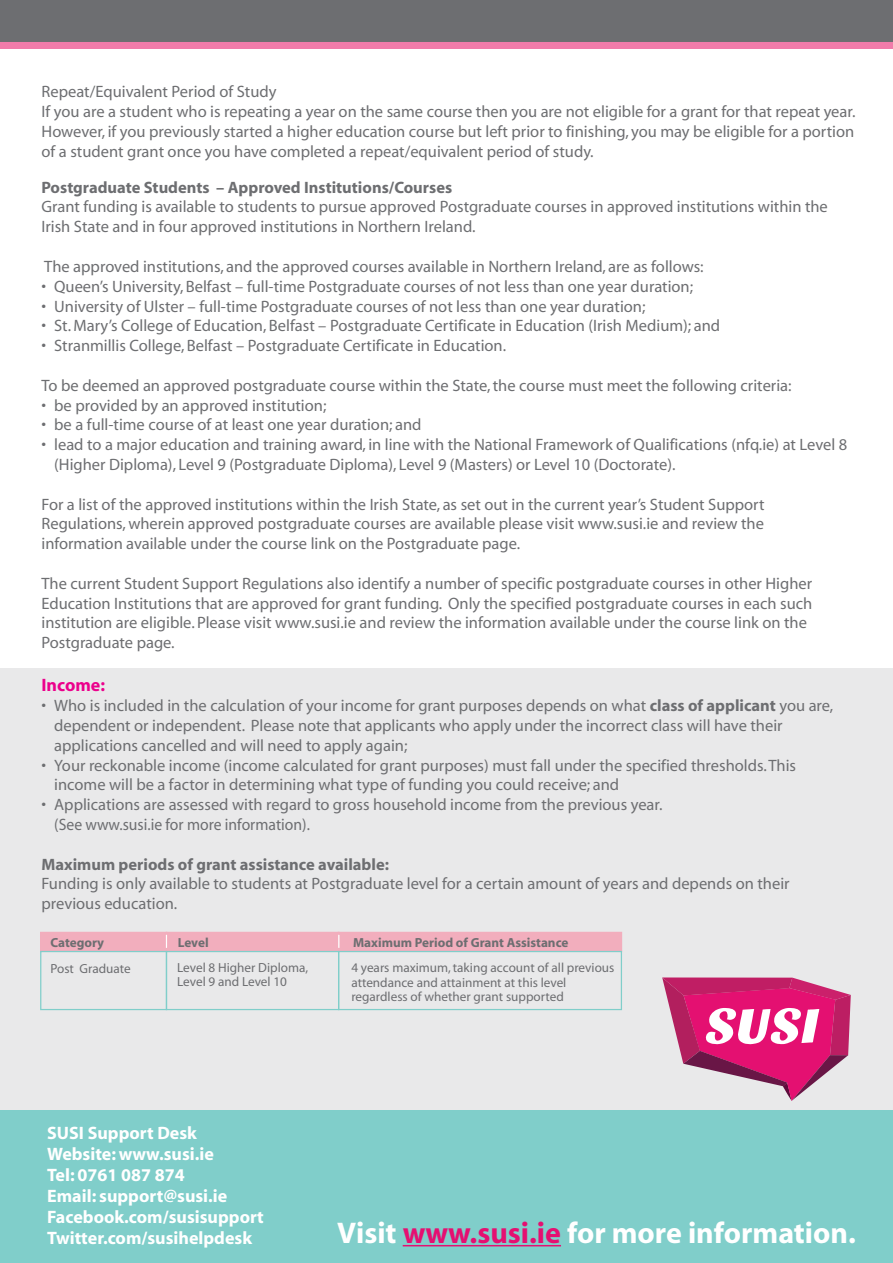
<style>
.page{position:relative;width:893px;height:1263px;background:#fff}
.page>*{position:absolute;margin:0;border:0;box-sizing:border-box;transform-origin:0 0}
.t1{font:700 30px "Myriad";color:#fff}
.t2{font:700 18px/21px "Myriad";color:#fff}
.t3{font:700 18px "Myriad";color:#ec008c}
.t4{font:16.5px/19.8px "Myriad";color:#6d6e71}
.t5{font:700 16.5px "Myriad";color:#6d6e71}
.t6{font:13.2px/14.4px "Myriad";color:#6d6e71}
.t7{font:700 13.2px "Myriad";color:#6d6e71}
.s1{font-weight:700}
.s2{color:#e50f71}
</style>
<div class="page">
<div style="left:0;top:41px;width:893px;height:8px;background:#f17baa"></div>
<div style="left:0;top:0;width:893px;height:41px;background:#6d6e71"></div>
<div style="left:0;top:668px;width:893px;height:560px;background:#e9e9ea"></div>
<div style="left:0;top:1111px;width:893px;height:152px;background:#80ceca"></div>
<div style="left:40px;top:932px;width:127px;height:20px;background:#f2aebd;border:2px solid #f2aebd"></div>
<div style="left:166px;top:932px;width:173px;height:20px;background:#f2aebd;border:2px solid #f2aebd"></div>
<div style="left:338px;top:932px;width:284px;height:20px;background:#f2aebd;border:2px solid #f2aebd"></div>
<div style="left:40px;top:951px;width:127px;height:59px;border:1px solid #80ceca"></div>
<div style="left:166px;top:951px;width:173px;height:59px;border:1px solid #80ceca"></div>
<div style="left:338px;top:951px;width:284px;height:59px;border:1px solid #80ceca"></div>
<svg style="left:166px;top:935px;width:1px;height:13px"></svg>
<svg style="left:338px;top:935px;width:1px;height:13px"></svg>
<hr style="left:403px;top:1245px;width:158px;height:1px;background:#e50f71">
<svg style="left:662px;top:977px;width:189px;height:124px"></svg>
<p class="t4" style="left:42px;top:83px;width:815px">Repeat/Equivalent Period of Study<br>If you are a student who is repeating a year on the same course then you are not eligible for a grant for that repeat year.<br>However, if you previously started a higher education course but left prior to finishing, you may be eligible for a portion of a student grant once you have completed a repeat/equivalent period of study.</p>
<p class="t5" style="left:41px;top:179px;width:412px">Postgraduate Students – Approved Institutions/Courses</p>
<p class="t4" style="left:41px;top:198px;width:788px">Grant funding is available to students to pursue approved Postgraduate courses in approved institutions within the<br>Irish State and in four approved institutions in Northern Ireland.</p>
<p class="t4" style="left:44px;top:257px;width:661px">The approved institutions, and the approved courses available in Northern Ireland, are as follows:</p>
<p class="t4" style="left:41px;top:277px;width:653px">• Queen’s University, Belfast – full-time Postgraduate courses of not less than one year duration;</p>
<p class="t4" style="left:41px;top:297px;width:605px">• University of Ulster – full-time Postgraduate courses of not less than one year duration;</p>
<p class="t4" style="left:41px;top:317px;width:680px">• St. Mary’s College of Education, Belfast – Postgraduate Certificate in Education (Irish Medium); and</p>
<p class="t4" style="left:41px;top:336px;width:466px">• Stranmillis College, Belfast – Postgraduate Certificate in Education.</p>
<p class="t4" style="left:41px;top:376px;width:752px">To be deemed an approved postgraduate course within the State, the course must meet the following criteria:</p>
<p class="t4" style="left:41px;top:396px;width:286px">• be provided by an approved institution;</p>
<p class="t4" style="left:41px;top:416px;width:381px">• be a full-time course of at least one year duration; and</p>
<p class="t4" style="left:54px;top:435px;width:794px;text-indent:-13px">• lead to a major education and training award, in line with the National Framework of Qualifications (nfq.ie) at Level 8 (Higher Diploma), Level 9 (Postgraduate Diploma), Level 9 (Masters) or Level 10 (Doctorate).</p>
<p class="t4" style="left:41px;top:495px;width:725px;text-align:justify">For a list of the approved institutions within the Irish State, as set out in the current year’s Student Support Regulations, wherein approved postgraduate courses are available please visit www.susi.ie and review the information available under the course link on the Postgraduate page.</p>
<p class="t4" style="left:41px;top:574px;width:772px">The current Student Support Regulations also identify a number of specific postgraduate courses in other Higher Education Institutions that are approved for grant funding. Only the specified postgraduate courses in each such institution are eligible. Please visit www.susi.ie and review the information available under the course link on the Postgraduate page.</p>
<p class="t3" style="left:41px;top:676px;width:65px">Income:</p>
<p class="t4" style="left:54px;top:696px;width:780px;text-indent:-13px">• Who is included in the calculation of your income for grant purposes depends on what <span class="s1">class of applicant</span> you are, dependent or independent. Please note that applicants who apply under the incorrect class will have their applications cancelled and will need to apply again;</p>
<p class="t4" style="left:54px;top:756px;width:743px;text-indent:-13px">• Your reckonable income (income calculated for grant purposes) must fall under the specified thresholds. This income will be a factor in determining what type of funding you could receive; and</p>
<p class="t4" style="left:54px;top:795px;width:610px;text-indent:-13px">• Applications are assessed with regard to gross household income from the previous year. (See www.susi.ie for more information).</p>
<p class="t5" style="left:41px;top:855px;width:349px">Maximum periods of grant assistance available:</p>
<p class="t4" style="left:41px;top:875px;width:750px">Funding is only available to students at Postgraduate level for a certain amount of years and depends on their previous education.</p>
<p class="t7" style="left:50px;top:935px;width:55px">Category</p>
<p class="t7" style="left:178px;top:935px;width:32px">Level</p>
<p class="t7" style="left:353px;top:935px;width:217px">Maximum Period of Grant Assistance</p>
<p class="t6" style="left:50px;top:962px;width:82px">Post Graduate</p>
<p class="t6" style="left:177px;top:962px;width:132px;line-height:13.5px">Level 8 Higher Diploma,<br>Level 9 and Level 10</p>
<p class="t6" style="left:351px;top:961px;width:265px">4 years maximum, taking account of all previous attendance and attainment at this level regardless of whether grant supported</p>
<p class="t2" style="left:47px;top:1123px;width:218px">SUSI Support Desk<br>Website: www.susi.ie<br>Tel: 0761 087 874<br>Email: support@susi.ie<br>Facebook.com/susisupport<br>Twitter.com/susihelpdesk</p>
<h1 class="t1" style="left:337px;top:1217px;width:520px">Visit <span class="s2">www.susi.ie</span> for more information.</h1>
</div>
